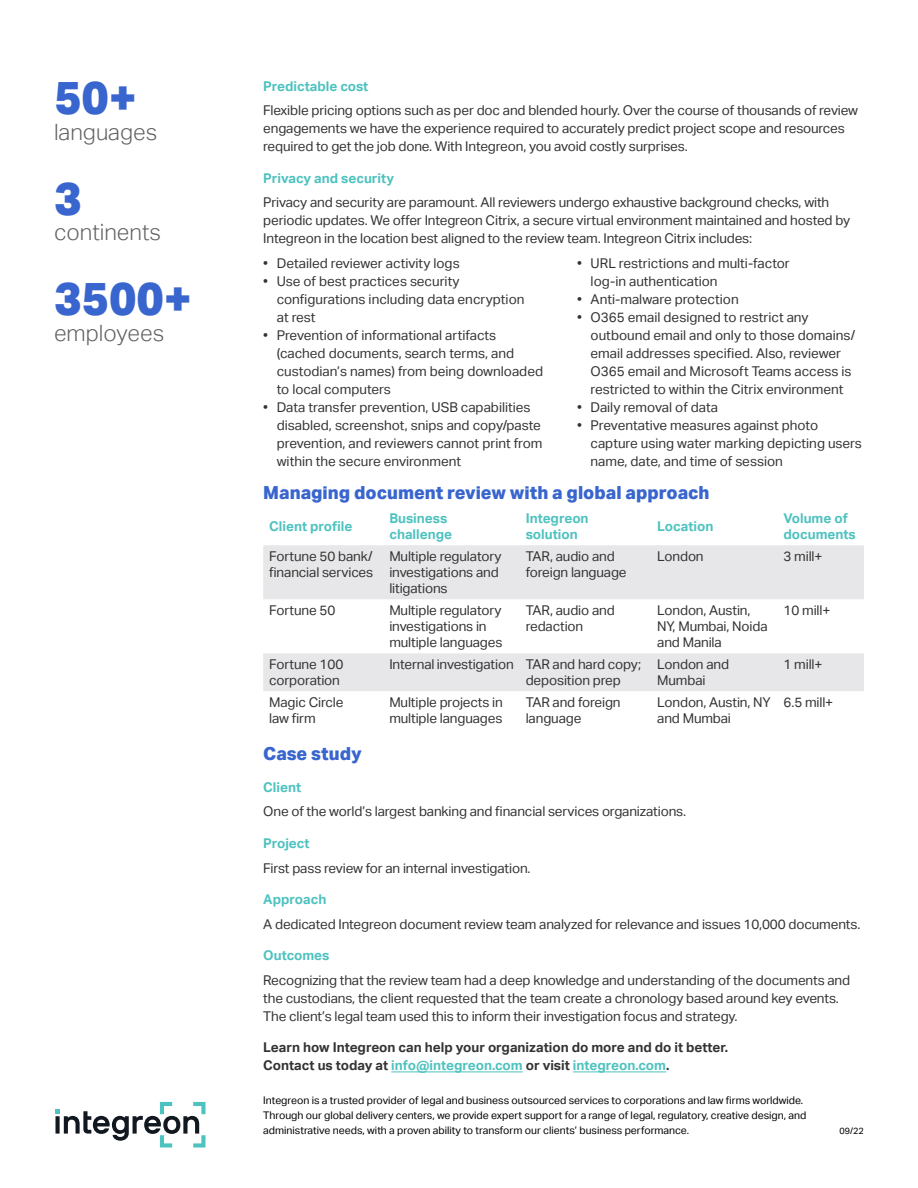
<style>
.page{position:relative;width:918px;height:1188px;background:#fff}
.page>*{position:absolute;margin:0;border:0;box-sizing:border-box;transform-origin:0 0}
.t1{font:800 46.5px "Aktiv Grotesk";color:#3965ce}
.t2{font:300 22.5px "Aktiv Grotesk";color:#616161}
.t3{font:800 18px "Aktiv Grotesk";color:#3965ce}
.t4{font:13.5px/18px "Aktiv Grotesk";letter-spacing:-.01em;color:#333}
.t5{font:700 13.5px/16.2px "Aktiv Grotesk";color:#4dc2bf}
.t6{font:700 13.5px/18px "Aktiv Grotesk";color:#333}
.t7{font:10.5px/15px "Aktiv Grotesk";color:#000}
.t8{font:9px "Aktiv Grotesk";color:#000}
.s1{color:#4dc2bf}
</style>
<div class="page">
<svg style="left:56px;top:1102px;width:149px;height:46px"></svg>
<svg style="left:56px;top:1116px;width:4px;height:18px"></svg>
<hr style="left:391px;top:1072px;width:132px;height:1px;background:#4dc2bf">
<hr style="left:573px;top:1072px;width:93px;height:1px;background:#4dc2bf">
<svg style="left:263px;top:545px;width:601px;height:146px;fill:#e7e7e9"></svg>
<h1 class="t1" style="left:54px;top:71px;width:84px">50+</h1>
<h2 class="t2" style="left:54px;top:119px;width:105px">languages</h2>
<h1 class="t1" style="left:54px;top:171px;width:29px">3</h1>
<h2 class="t2" style="left:54px;top:219px;width:109px">continents</h2>
<h1 class="t1" style="left:54px;top:272px;width:139px">3500+</h1>
<h2 class="t2" style="left:54px;top:320px;width:112px">employees</h2>
<p class="t5" style="left:263px;top:78px;width:107px">Predictable cost</p>
<p class="t4" style="left:263px;top:102px;width:596px">Flexible pricing options such as per doc and blended hourly. Over the course of thousands of review engagements we have the experience required to accurately predict project scope and resources required to get the job done. With Integreon, you avoid costly surprises.</p>
<p class="t5" style="left:263px;top:170px;width:132px">Privacy and security</p>
<p class="t4" style="left:263px;top:194px;width:588px">Privacy and security are paramount. All reviewers undergo exhaustive background checks, with periodic updates. We offer Integreon Citrix, a secure virtual environment maintained and hosted by<br>Integreon in the location best aligned to the review team. Integreon Citrix includes:</p>
<p class="t4" style="left:263px;top:255px;width:198px">• Detailed reviewer activity logs</p>
<p class="t4" style="left:277px;top:273px;width:249px;text-indent:-14px">• Use of best practices security configurations including data encryption at rest</p>
<p class="t4" style="left:277px;top:327px;width:268px;text-indent:-14px">• Prevention of informational artifacts (cached documents, search terms, and custodian’s names) from being downloaded to local computers</p>
<p class="t4" style="left:277px;top:399px;width:267px;text-indent:-14px">• Data transfer prevention, USB capabilities disabled, screenshot, snips and copy/paste prevention, and reviewers cannot print from within the secure environment</p>
<p class="t4" style="left:591px;top:254px;width:201px;text-indent:-14px">• URL restrictions and multi-factor log-in authentication</p>
<p class="t4" style="left:577px;top:290px;width:163px">• Anti-malware protection</p>
<p class="t4" style="left:591px;top:308px;width:266px;text-indent:-14px">• O365 email designed to restrict any outbound email and only to those domains/ email addresses specified. Also, reviewer O365 email and Microsoft Teams access is restricted to within the Citrix environment</p>
<p class="t4" style="left:577px;top:398px;width:143px">• Daily removal of data</p>
<p class="t4" style="left:591px;top:416px;width:273px;text-indent:-14px">• Preventative measures against photo capture using water marking depicting users name, date, and time of session</p>
<h3 class="t3" style="left:263px;top:482px;width:448px">Managing document review with a global approach</h3>
<p class="t5" style="left:269px;top:518px;width:85px">Client profile</p>
<p class="t5" style="left:389px;top:510px;width:64px">Business challenge</p>
<p class="t5" style="left:526px;top:510px;width:64px">Integreon solution</p>
<p class="t5" style="left:657px;top:518px;width:58px">Location</p>
<p class="t5" style="left:784px;top:510px;width:74px">Volume of documents</p>
<p class="t4" style="left:269px;top:548px;width:105px;line-height:16.2px">Fortune 50 bank/ financial services</p>
<p class="t4" style="left:389px;top:548px;width:114px;line-height:16.2px">Multiple regulatory investigations and litigations</p>
<p class="t4" style="left:526px;top:548px;width:102px;line-height:16.2px">TAR, audio and foreign language</p>
<p class="t4" style="left:657px;top:547px;width:48px">London</p>
<p class="t4" style="left:784px;top:547px;width:40px">3 mill+</p>
<p class="t4" style="left:269px;top:601px;width:68px">Fortune 50</p>
<p class="t4" style="left:389px;top:602px;width:115px;line-height:16.2px">Multiple regulatory investigations in multiple languages</p>
<p class="t4" style="left:526px;top:602px;width:90px;line-height:16.2px">TAR, audio and redaction</p>
<p class="t4" style="left:657px;top:602px;width:112px;line-height:16.2px">London, Austin,<br>NY, Mumbai, Noida and Manila</p>
<p class="t4" style="left:784px;top:601px;width:48px">10 mill+</p>
<p class="t4" style="left:269px;top:656px;width:76px;line-height:16.2px">Fortune 100 corporation</p>
<p class="t4" style="left:526px;top:656px;width:117px;line-height:16.2px;text-indent:-136px">Internal investigation TAR and hard copy; deposition prep</p>
<p class="t4" style="left:657px;top:656px;width:73px;line-height:16.2px">London and<br>Mumbai</p>
<p class="t4" style="left:784px;top:655px;width:40px">1 mill+</p>
<p class="t4" style="left:269px;top:694px;width:76px;line-height:16.2px">Magic Circle law firm</p>
<p class="t4" style="left:389px;top:694px;width:115px;line-height:16.2px">Multiple projects in multiple languages</p>
<p class="t4" style="left:526px;top:694px;width:96px;line-height:16.2px">TAR and foreign language</p>
<p class="t4" style="left:657px;top:694px;width:115px;line-height:16.2px">London, Austin, NY and Mumbai</p>
<p class="t4" style="left:784px;top:693px;width:51px">6.5 mill+</p>
<h3 class="t3" style="left:263px;top:743px;width:100px">Case study</h3>
<p class="t5" style="left:263px;top:779px;width:39px">Client</p>
<p class="t4" style="left:263px;top:803px;width:424px">One of the world’s largest banking and financial services organizations.</p>
<p class="t5" style="left:263px;top:835px;width:48px">Project</p>
<p class="t4" style="left:263px;top:859px;width:269px">First pass review for an internal investigation.</p>
<p class="t5" style="left:263px;top:891px;width:65px">Approach</p>
<p class="t4" style="left:263px;top:915px;width:599px">A dedicated Integreon document review team analyzed for relevance and issues 10,000 documents.</p>
<p class="t5" style="left:263px;top:948px;width:68px">Outcomes</p>
<p class="t4" style="left:263px;top:971px;width:589px">Recognizing that the review team had a deep knowledge and understanding of the documents and the custodians, the client requested that the team create a chronology based around key events.<br>The client’s legal team used this to inform their investigation focus and strategy.</p>
<p class="t6" style="left:263px;top:1039px;width:467px">Learn how Integreon can help your organization do more and do it better.<br>Contact us today at <span class="s1">info@integreon.com</span> or visit <span class="s1">integreon.com</span>.</p>
<p class="t7" style="left:263px;top:1092px;width:545px">Integreon is a trusted provider of legal and business outsourced services to corporations and law firms worldwide.<br>Through our global delivery centers, we provide expert support for a range of legal, regulatory, creative design, and administrative needs, with a proven ability to transform our clients’ business performance.</p>
<p class="t8" style="left:840px;top:1125px;width:26px">09/22</p>
</div>
